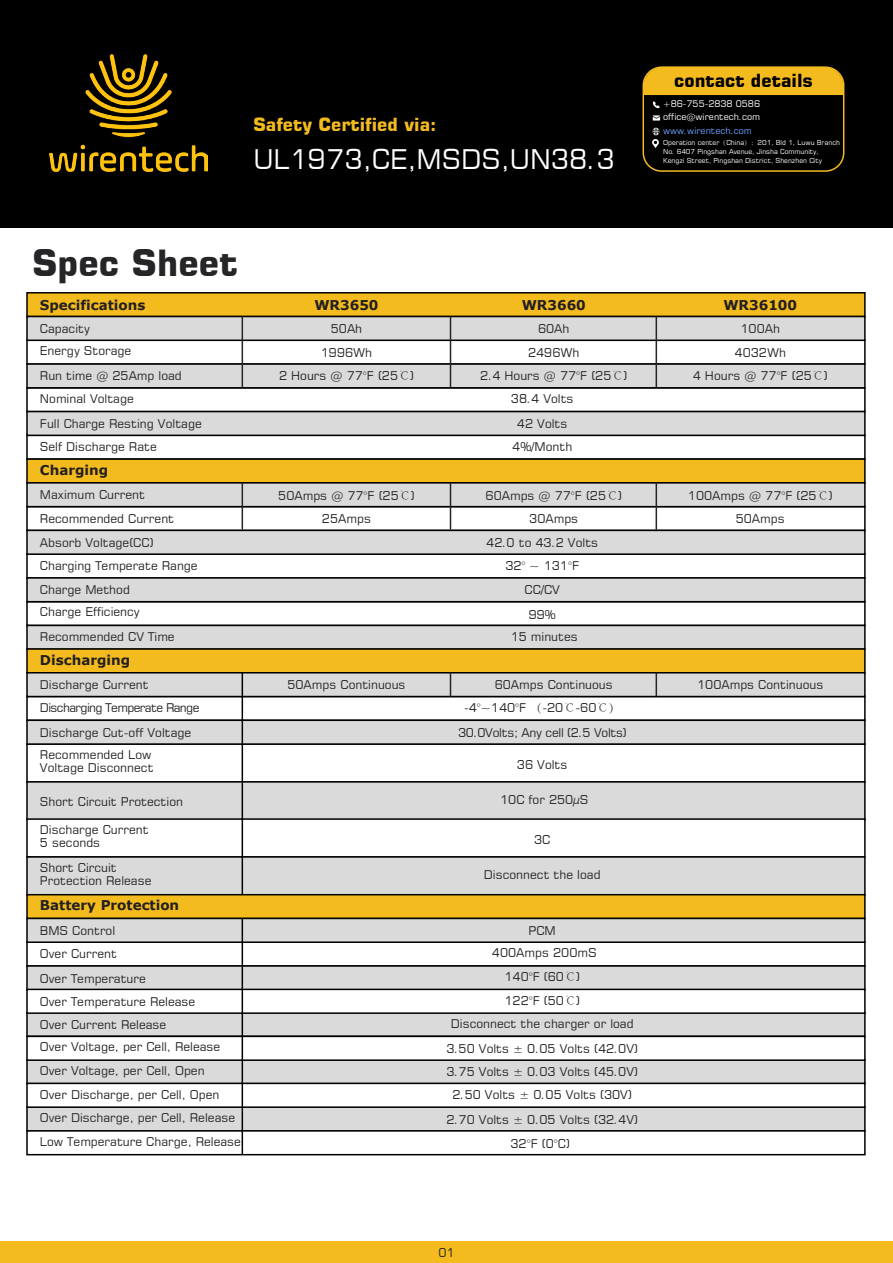
<style>
.page{position:relative;width:893px;height:1263px;background:#fff}
.page>*{position:absolute;margin:0;border:0;box-sizing:border-box;transform-origin:0 0}
.t1{font:700 36px "Square 721 BT";color:#252528}
.t2{font:27px "Square 721 BT";color:#fff}
.t3{font:700 18px "Square 721 BT";color:#f4bb1f}
.t4{font:700 18px "Square 721 BT";color:#040000}
.t5{font:700 13.5px "Verdana";color:#231f20}
.t6{font:12px/23px "Square 721 BT";color:#252528}
.t7{font:12px "Square 721 BT";letter-spacing:-.025em;color:#252528}
.t8{font:12px "Square 721 BT";letter-spacing:-.05em;color:#252528}
.t9{font:9px/13.2px "Square 721 BT";color:#fff}
.t10{font:9px "Square 721 BT";color:#6ca4ff}
.t11{font:6.75px/9px "Square 721 BT";color:#fff}
.s1{font-family:"Adobe Song Std";font-weight:300}
</style>
<div class="page">
<div style="left:0;top:0;width:893px;height:228px;background:#000"></div>
<div style="left:0;top:1241px;width:893px;height:22px;background:#f4bb1f"></div>
<div style="left:645px;top:69px;width:199px;height:26px;background:#f4bb1f"></div>
<div style="left:642px;top:66px;width:202px;height:106px;border:2px solid #f4bb1f;border-radius:18px"></div>
<svg style="left:652px;top:101px;width:8px;height:20px"></svg>
<svg style="left:652px;top:128px;width:8px;height:19px"></svg>
<img style="left:49px;top:55px;width:159px;height:117px">
<div style="left:26px;top:292px;width:840px;height:25px;background:#f4bb1f;border:2px solid #000"></div>
<div style="left:26px;top:316px;width:840px;height:25px;background:#dadada;border:2px solid #000"></div>
<div style="left:26px;top:363px;width:840px;height:26px;background:#dadada;border:2px solid #000"></div>
<div style="left:26px;top:411px;width:840px;height:25px;background:#dadada;border:2px solid #000"></div>
<hr style="left:242px;top:316px;width:1px;height:72px;background:#252528">
<hr style="left:450px;top:316px;width:1px;height:72px;background:#252528">
<hr style="left:656px;top:316px;width:1px;height:72px;background:#252528">
<div style="left:26px;top:458px;width:840px;height:26px;background:#f4bb1f;border:2px solid #000"></div>
<div style="left:26px;top:482px;width:840px;height:25px;background:#dadada;border:2px solid #000"></div>
<div style="left:26px;top:530px;width:840px;height:25px;background:#dadada;border:2px solid #000"></div>
<div style="left:26px;top:577px;width:840px;height:25px;background:#dadada;border:2px solid #000"></div>
<div style="left:26px;top:625px;width:840px;height:25px;background:#dadada;border:2px solid #000"></div>
<hr style="left:242px;top:483px;width:1px;height:46px;background:#252528">
<hr style="left:450px;top:483px;width:1px;height:46px;background:#252528">
<hr style="left:656px;top:483px;width:1px;height:47px;background:#252528">
<div style="left:26px;top:648px;width:840px;height:25px;background:#f4bb1f;border:2px solid #000"></div>
<div style="left:26px;top:781px;width:840px;height:39px;background:#dadada;border:2px solid #000"></div>
<div style="left:26px;top:672px;width:840px;height:25px;background:#dadada;border:2px solid #000"></div>
<div style="left:26px;top:719px;width:840px;height:26px;background:#dadada;border:2px solid #000"></div>
<div style="left:26px;top:818px;width:840px;height:40px;background:#fff;border:2px solid #000"></div>
<div style="left:26px;top:856px;width:840px;height:39px;background:#dadada;border:2px solid #000"></div>
<hr style="left:242px;top:672px;width:1px;height:223px;background:#000">
<svg style="left:450px;top:672px;width:1px;height:25px"></svg>
<svg style="left:656px;top:673px;width:1px;height:23px"></svg>
<div style="left:26px;top:894px;width:840px;height:25px;background:#f4bb1f;border:2px solid #000"></div>
<div style="left:26px;top:918px;width:840px;height:25px;background:#dadada;border:2px solid #000"></div>
<div style="left:26px;top:965px;width:840px;height:25px;background:#dadada;border:2px solid #000"></div>
<div style="left:26px;top:1012px;width:840px;height:25px;background:#dadada"></div>
<div style="left:26px;top:1059px;width:840px;height:25px;background:#dadada"></div>
<div style="left:26px;top:1106px;width:840px;height:26px;background:#dadada"></div>
<div style="left:26px;top:989px;width:840px;height:25px;background:#fff;border:2px solid #000"></div>
<div style="left:26px;top:1036px;width:840px;height:25px;background:#fff;border:2px solid #000"></div>
<div style="left:26px;top:1083px;width:840px;height:25px;background:#fff;border:2px solid #000"></div>
<div style="left:26px;top:1130px;width:840px;height:25px;background:#fff;border:2px solid #000"></div>
<hr style="left:242px;top:918px;width:1px;height:237px;background:#000">
<h3 class="t3" style="left:253px;top:114px;width:185px">Safety Certified via:</h3>
<h2 class="t2" style="left:253px;top:143px;width:363px">UL1973,CE,MSDS,UN38.3</h2>
<h1 class="t1" style="left:32px;top:241px;width:207px">Spec Sheet</h1>
<h3 class="t4" style="left:674px;top:70px;width:140px">contact details</h3>
<p class="t10" style="left:663px;top:125px;width:90px">www.wirentech.com</p>
<p class="t11" style="left:663px;top:138px;width:178px">Operation center<span class="s1">（</span>China<span class="s1">）：</span>201, Bld 1, Luwu Branch<br>No. 6407 Pingshan Avenue, Jinsha Community,<br>Kengzi Street, Pingshan District, Shenzhen City</p>
<p class="t9" style="left:663px;top:97px;width:98px">+86-755-2838 0586 office@wirentech.com</p>
<p class="t5" style="left:40px;top:296px;width:107px">Specifications</p>
<p class="t5" style="left:314px;top:296px;width:66px">WR3650</p>
<p class="t5" style="left:522px;top:296px;width:66px">WR3660</p>
<p class="t5" style="left:723px;top:296px;width:75px">WR36100</p>
<p class="t6" style="left:40px;top:317px;width:52px">Capacity</p>
<p class="t6" style="left:331px;top:317px;width:33px">50Ah</p>
<p class="t6" style="left:538px;top:317px;width:33px">60Ah</p>
<p class="t6" style="left:740px;top:317px;width:41px">100Ah</p>
<p class="t6" style="left:40px;top:338px;width:143px;line-height:25.2px">Energy Storage<br>Run time @ 25Amp load</p>
<p class="t6" style="left:321px;top:341px;width:53px">1996Wh</p>
<p class="t6" style="left:528px;top:341px;width:53px">2496Wh</p>
<p class="t6" style="left:734px;top:341px;width:53px">4032Wh</p>
<p class="t6" style="left:279px;top:364px;width:136px">2 Hours @ 77°F (25<span class="s1">℃</span>)</p>
<p class="t6" style="left:480px;top:364px;width:149px">2.4 Hours @ 77°F (25<span class="s1">℃</span>)</p>
<p class="t6" style="left:693px;top:364px;width:136px">4 Hours @ 77°F (25<span class="s1">℃</span>)</p>
<p class="t6" style="left:40px;top:386px;width:163px;line-height:24.8px">Nominal Voltage<br>Full Charge Resting Voltage</p>
<p class="t6" style="left:511px;top:386px;width:64px;line-height:24.8px;text-align:center">38.4 Volts<br>42 Volts</p>
<p class="t6" style="left:40px;top:435px;width:118px">Self Discharge Rate</p>
<p class="t6" style="left:512px;top:435px;width:61px">4%/Month</p>
<p class="t5" style="left:40px;top:461px;width:70px">Charging</p>
<p class="t6" style="left:40px;top:482px;width:136px;line-height:23.9px">Maximum Current<br>Recommended Current</p>
<p class="t6" style="left:278px;top:483px;width:138px;text-align:center">50Amps @ 77°F (25<span class="s1">℃</span>)<br>25Amps</p>
<p class="t6" style="left:486px;top:483px;width:138px;text-align:center">60Amps @ 77°F (25<span class="s1">℃</span>)<br>30Amps</p>
<p class="t6" style="left:688px;top:483px;width:146px;text-align:center">100Amps @ 77°F (25<span class="s1">℃</span>)<br>50Amps</p>
<p class="t6" style="left:40px;top:531px;width:115px">Absorb Voltage(CC)</p>
<p class="t6" style="left:486px;top:531px;width:113px">42.0 to 43.2 Volts</p>
<p class="t6" style="left:40px;top:553px;width:159px;line-height:24.2px">Charging Temperate Range<br>Charge Method</p>
<p class="t6" style="left:505px;top:553px;width:75px;line-height:24.2px;text-align:center">32° ~ 131°F<br>CC/CV</p>
<p class="t6" style="left:40px;top:600px;width:101px">Charge Efficiency</p>
<p class="t6" style="left:529px;top:603px;width:29px">99%</p>
<p class="t6" style="left:40px;top:625px;width:136px">Recommended CV Time</p>
<p class="t6" style="left:511px;top:625px;width:69px">15 minutes</p>
<p class="t5" style="left:40px;top:651px;width:92px">Discharging</p>
<p class="t8" style="left:40px;top:700px;width:161px">Discharging Temperate Range</p>
<p class="t6" style="left:40px;top:673px;width:110px">Discharge Current</p>
<p class="t6" style="left:40px;top:722px;width:153px;line-height:21.3px">Discharge Cut-off Voltage<br>Recommended Low</p>
<p class="t6" style="left:40px;top:756px;width:115px">Voltage Disconnect</p>
<p class="t6" style="left:40px;top:790px;width:145px">Short Circuit Protection</p>
<p class="t6" style="left:40px;top:822px;width:110px;line-height:13.5px">Discharge Current<br>5 seconds</p>
<p class="t6" style="left:39px;top:860px;width:110px;line-height:13.5px">Discharge Current<br>3 seconds</p>
<p class="t6" style="left:40px;top:861px;width:113px;line-height:13.5px">Short Circuit<br>Protection Release</p>
<p class="t5" style="left:40px;top:897px;width:141px">Battery Protection</p>
<p class="t6" style="left:40px;top:919px;width:77px">BMS Control</p>
<p class="t6" style="left:40px;top:942px;width:79px">Over Current</p>
<p class="t6" style="left:40px;top:966px;width:107px">Over Temperature</p>
<p class="t6" style="left:40px;top:989px;width:157px">Over Temperature Release</p>
<p class="t6" style="left:40px;top:1012px;width:128px">Over Current Release</p>
<p class="t6" style="left:287px;top:673px;width:120px">50Amps Continuous</p>
<p class="t6" style="left:495px;top:673px;width:120px">60Amps Continuous</p>
<p class="t6" style="left:697px;top:673px;width:128px">100Amps Continuous</p>
<p class="t6" style="left:464px;top:696px;width:158px">-4°~140°F <span class="s1">（</span>-20<span class="s1">℃</span>-60<span class="s1">℃）</span></p>
<p class="t7" style="left:458px;top:725px;width:170px">30.0Volts; Any cell (2.5 Volts)</p>
<p class="t6" style="left:517px;top:752px;width:52px">36 Volts</p>
<p class="t6" style="left:500px;top:788px;width:90px">10C for 250µS</p>
<p class="t6" style="left:534px;top:827px;width:18px">3C</p>
<p class="t6" style="left:484px;top:863px;width:118px">Disconnect the load</p>
<p class="t6" style="left:492px;top:919px;width:106px;line-height:22px;text-align:center">PCM<br>400Amps 200mS</p>
<p class="t6" style="left:504px;top:965px;width:77px;line-height:24px">140°F (60<span class="s1">℃</span>)<br>122°F (50<span class="s1">℃</span>)</p>
<p class="t6" style="left:451px;top:1012px;width:184px">Disconnect the charger or load</p>
<p class="t6" style="left:40px;top:1035px;width:182px">Over Voltage, per Cell, Release</p>
<p class="t6" style="left:446px;top:1036px;width:193px">3.50 Volts ± 0.05 Volts (42.0V)</p>
<p class="t6" style="left:40px;top:1059px;width:197px;line-height:23.5px">Over Voltage, per Cell, Open<br>Over Discharge, per Cell, Open<br>Over Discharge, per Cell, Release</p>
<p class="t6" style="left:40px;top:1130px;width:203px">Low Temperature Charge, Release</p>
<p class="t6" style="left:446px;top:1060px;width:193px;line-height:23.4px;text-align:center">3.75 Volts ± 0.03 Volts (45.0V)<br>2.50 Volts ± 0.05 Volts (30V)</p>
<p class="t6" style="left:446px;top:1108px;width:193px">2.70 Volts ± 0.05 Volts (32.4V)</p>
<p class="t6" style="left:438px;top:1241px;width:18px">01</p>
<p class="t6" style="left:510px;top:1131px;width:61px">32°F (0°C)</p>
</div>
